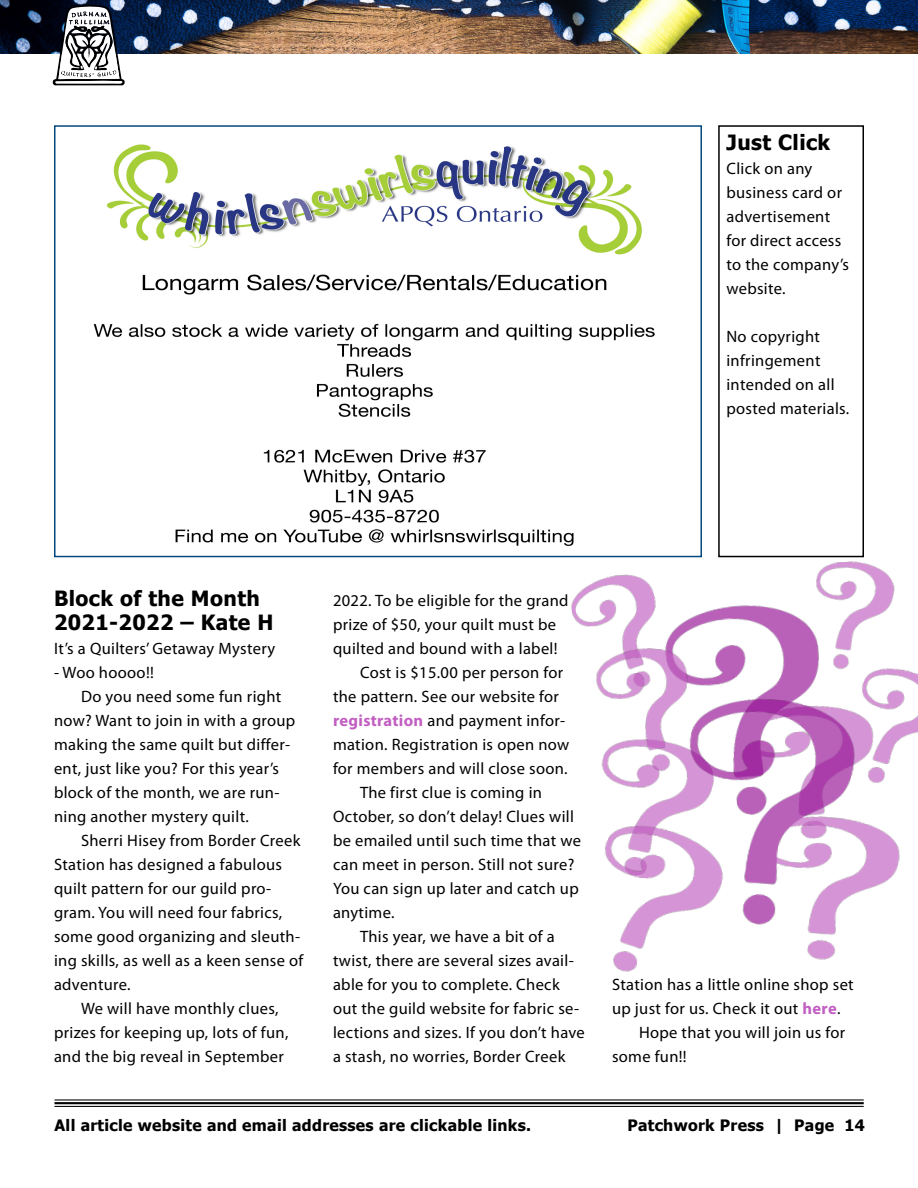
<style>
.page{position:relative;width:918px;height:1188px;background:#fff}
.page>*{position:absolute;margin:0;border:0;box-sizing:border-box;transform-origin:0 0}
.Newletter_Titles{font:700 21px/24px "Tahoma";letter-spacing:.02em;color:#000}
._2nd_paragraph{font:16.5px/24px "Myriad Pro";letter-spacing:.02em;color:#000}
._1st_paragraph{font:16.5px/24px "Myriad Pro";letter-spacing:.02em;color:#000}
.t1{font:700 15.75px "Tahoma";letter-spacing:.02em;color:#000}
.s1{font-weight:700;color:#c25fc2}
</style>
<div class="page">
<hr style="left:55px;top:1099px;width:809px;height:2px;background:#000">
<hr style="left:55px;top:1102px;width:809px;height:2px;background:#000">
<hr style="left:55px;top:1106px;width:809px;height:1px;background:#000">
<img style="left:0;top:0;width:918px;height:54px">
<svg style="left:53px;top:5px;width:72px;height:80px"></svg>
<img style="left:93px;top:144px;width:562px;height:402px">
<div style="left:54px;top:125px;width:648px;height:432px;border:2px solid #03487e"></div>
<div style="left:718px;top:125px;width:146px;height:432px;border:2px solid #000"></div>
<img style="left:562px;top:549px;width:333px;height:85px">
<img style="left:596px;top:634px;width:322px;height:338px">
<p class="Newletter_Titles" style="left:726px;top:131px;width:105px">Just Click</p>
<p class="_1st_paragraph" style="left:726px;top:156px;width:124px">Click on any business card or advertisement for direct access to the company’s website.</p>
<p class="_1st_paragraph" style="left:726px;top:324px;width:124px">No copyright infringement intended on all posted materials.</p>
<p class="Newletter_Titles" style="left:54px;top:587px;width:221px">Block of the Month<br>2021-2022 – Kate H</p>
<p class="_1st_paragraph" style="left:54px;top:636px;width:223px">It’s a Quilters’ Getaway Mystery</p>
<p class="_1st_paragraph" style="left:54px;top:660px;width:101px">- Woo hoooo!!</p>
<p class="_2nd_paragraph" style="left:54px;top:684px;width:243px;text-indent:27px">Do you need some fun right now? Want to join in with a group making the same quilt but differ&shy;ent, just like you? For this year’s block of the month, we are run&shy;ning another mystery quilt.</p>
<p class="_2nd_paragraph" style="left:54px;top:828px;width:251px;text-indent:27px">Sherri Hisey from Border Creek<br>Station has designed a fabulous quilt pattern for our guild pro&shy;gram. You will need four fabrics, some good organizing and sleuth&shy;ing skills, as well as a keen sense of adventure.</p>
<p class="_2nd_paragraph" style="left:54px;top:996px;width:236px;text-indent:27px">We will have monthly clues, prizes for keeping up, lots of fun, and the big reveal in September</p>
<p class="_2nd_paragraph" style="left:333px;top:588px;width:237px">2022. To be eligible for the grand prize of $50, your quilt must be quilted and bound with a label!</p>
<p class="_2nd_paragraph" style="left:333px;top:660px;width:238px;text-indent:27px">Cost is $15.00 per person for the pattern. See our website for <span class="s1">registration</span> and payment infor&shy;mation. Registration is open now for members and will close soon.</p>
<p class="_2nd_paragraph" style="left:333px;top:780px;width:249px;text-indent:27px">The first clue is coming in<br>October, so don’t delay! Clues will be emailed until such time that we can meet in person. Still not sure?<br>You can sign up later and catch up anytime.</p>
<p class="_2nd_paragraph" style="left:333px;top:924px;width:253px;text-indent:27px">This year, we have a bit of a twist, there are several sizes avail&shy;able for you to complete. Check out the guild website for fabric se&shy;lections and sizes. If you don’t have a stash, no worries, Border Creek</p>
<p class="_2nd_paragraph" style="left:612px;top:972px;width:243px">Station has a little online shop set up just for us. Check it out <span class="s1">here</span>.</p>
<p class="_2nd_paragraph" style="left:612px;top:1020px;width:235px;text-indent:27px">Hope that you will join us for some fun!!</p>
<p class="t1" style="left:55px;top:1115px;width:478px">All article website and email addresses are clickable links.</p>
<p class="t1" style="left:627px;top:1115px;width:239px">Patchwork Press | Page 14</p>
</div>
